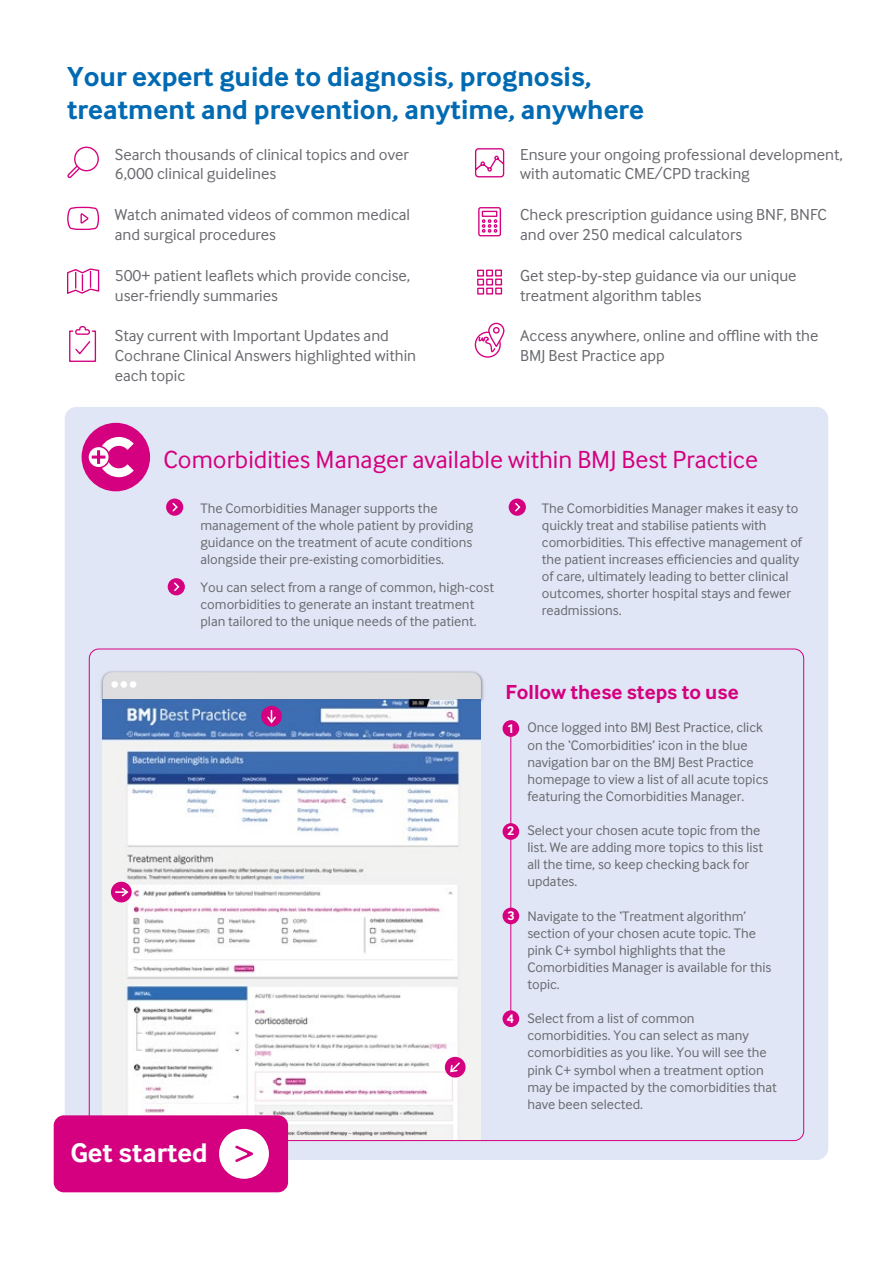
<style>
.page{position:relative;width:893px;height:1263px;background:#fff}
.page>*{position:absolute;margin:0;border:0;box-sizing:border-box;transform-origin:0 0}
.t1{font:700 28.5px/33.2px "Inter Face";color:#006ab3}
.t2{font:700 27.9px "Inter Face";color:#fff}
.t3{font:25.65px "Inter Face";color:#d4007f}
.t4{font:700 21px "Inter Face";color:#d4007f}
.t5{font:16.5px/19.8px "Inter Face";color:#696a6f}
.t6{font:14.25px/17.1px "Inter Face";color:#696a6f}
.t7{font:700 13.05px "Inter Face";color:#fff}
</style>
<div class="page">
<div style="left:65px;top:407px;width:763px;height:753px;background:#e1e6f6;border-radius:12px"></div>
<div style="left:166px;top:498px;width:17px;height:18px;background:#d4007f;border-radius:50%"></div>
<svg style="left:172px;top:502px;width:6px;height:10px"></svg>
<div style="left:509px;top:498px;width:17px;height:18px;background:#d4007f;border-radius:50%"></div>
<svg style="left:515px;top:502px;width:6px;height:10px"></svg>
<div style="left:168px;top:578px;width:17px;height:17px;background:#d4007f;border-radius:50%"></div>
<svg style="left:174px;top:582px;width:6px;height:9px"></svg>
<svg style="left:67px;top:164px;width:14px;height:14px"></svg>
<div style="left:74px;top:147px;width:25px;height:24px;border:1px solid #d4007f;border-radius:50%"></div>
<svg style="left:67px;top:206px;width:33px;height:25px"></svg>
<svg style="left:67px;top:268px;width:33px;height:26px"></svg>
<svg style="left:478px;top:207px;width:23px;height:30px"></svg>
<svg style="left:475px;top:148px;width:30px;height:30px"></svg>
<svg style="left:477px;top:269px;width:26px;height:26px"></svg>
<svg style="left:474px;top:322px;width:31px;height:36px"></svg>
<svg style="left:69px;top:326px;width:28px;height:36px"></svg>
<div style="left:82px;top:423px;width:68px;height:68px;background:#d4007f;border-radius:50%"></div>
<svg style="left:89px;top:437px;width:45px;height:40px"></svg>
<img style="left:101px;top:671px;width:383px;height:32px">
<div style="left:103px;top:672px;width:378px;height:27px;background:#dedee0"></div>
<div style="left:111px;top:681px;width:7px;height:7px;background:#fff;border-radius:50%"></div>
<div style="left:121px;top:681px;width:6px;height:7px;background:#fff;border-radius:50%"></div>
<div style="left:130px;top:681px;width:6px;height:7px;background:#fff;border-radius:50%"></div>
<img style="left:103px;top:699px;width:378px;height:440px">
<hr style="left:510px;top:722px;width:1px;height:295px;background:#d4007f">
<div style="left:503px;top:720px;width:16px;height:17px;background:#d4007f;border-radius:50%"></div>
<div style="left:503px;top:823px;width:16px;height:17px;background:#d4007f;border-radius:50%"></div>
<div style="left:503px;top:908px;width:16px;height:16px;background:#d4007f;border-radius:50%"></div>
<div style="left:503px;top:1010px;width:16px;height:17px;background:#d4007f;border-radius:50%"></div>
<div style="left:261px;top:706px;width:21px;height:20px;background:#d4007f;border-radius:50%"></div>
<svg style="left:267px;top:710px;width:9px;height:14px"></svg>
<div style="left:111px;top:882px;width:21px;height:20px;background:#d4007f;border-radius:50%"></div>
<svg style="left:116px;top:886px;width:14px;height:11px"></svg>
<svg style="left:444px;top:1056px;width:23px;height:22px"></svg>
<div style="left:54px;top:1115px;width:234px;height:77px;background:#d4007f;border-radius:10px"></div>
<div style="left:219px;top:1129px;width:50px;height:50px;background:#fff;border-radius:50%"></div>
<svg style="left:235px;top:1146px;width:18px;height:16px"></svg>
<h1 class="t1" style="left:67px;top:60px;width:579px">Your expert guide to diagnosis, prognosis, treatment and prevention, anytime, anywhere</h1>
<p class="t5" style="left:115px;top:144px;width:295px">Search thousands of clinical topics and over<br>6,000 clinical guidelines</p>
<p class="t5" style="left:115px;top:205px;width:297px">Watch animated videos of common medical and surgical procedures</p>
<p class="t5" style="left:115px;top:265px;width:297px">500+ patient leaflets which provide concise, user-friendly summaries</p>
<p class="t5" style="left:115px;top:326px;width:303px">Stay current with Important Updates and<br>Cochrane Clinical Answers highlighted within each topic</p>
<p class="t5" style="left:520px;top:144px;width:324px">Ensure your ongoing professional development, with automatic CME/CPD tracking</p>
<p class="t5" style="left:520px;top:205px;width:308px">Check prescription guidance using BNF, BNFC and over 250 medical calculators</p>
<p class="t5" style="left:520px;top:265px;width:278px">Get step-by-step guidance via our unique treatment algorithm tables</p>
<p class="t5" style="left:520px;top:326px;width:300px">Access anywhere, online and offline with the<br>BMJ Best Practice app</p>
<h3 class="t3" style="left:163px;top:445px;width:596px">Comorbidities Manager available within BMJ Best Practice</h3>
<p class="t6" style="left:200px;top:499px;width:274px">The Comorbidities Manager supports the management of the whole patient by providing guidance on the treatment of acute conditions alongside their pre-existing comorbidities.</p>
<p class="t6" style="left:200px;top:578px;width:295px">You can select from a range of common, high-cost comorbidities to generate an instant treatment plan tailored to the unique needs of the patient.</p>
<p class="t6" style="left:542px;top:499px;width:262px">The Comorbidities Manager makes it easy to quickly treat and stabilise patients with comorbidities. This effective management of the patient increases efficiencies and quality of care, ultimately leading to better clinical outcomes, shorter hospital stays and fewer readmissions.</p>
<h2 class="t2" style="left:70px;top:1136px;width:139px">Get started</h2>
<h3 class="t4" style="left:506px;top:680px;width:235px">Follow these steps to use</h3>
<p class="t6" style="left:527px;top:719px;width:242px">Once logged into BMJ Best Practice, click on the ‘Comorbidities’ icon in the blue navigation bar on the BMJ Best Practice homepage to view a list of all acute topics featuring the Comorbidities Manager.</p>
<p class="t6" style="left:527px;top:822px;width:237px">Select your chosen acute topic from the list. We are adding more topics to this list all the time, so keep checking back for updates.</p>
<p class="t6" style="left:527px;top:907px;width:245px">Navigate to the ‘Treatment algorithm’ section of your chosen acute topic. The pink C+ symbol highlights that the<br>Comorbidities Manager is available for this topic.</p>
<p class="t6" style="left:527px;top:1010px;width:251px">Select from a list of common comorbidities. You can select as many comorbidities as you like. You will see the pink C+ symbol when a treatment option may be impacted by the comorbidities that have been selected.</p>
<p class="t7" style="left:507px;top:721px;width:9px">1</p>
<p class="t7" style="left:507px;top:823px;width:9px">2</p>
<p class="t7" style="left:507px;top:908px;width:9px">3</p>
<p class="t7" style="left:507px;top:1011px;width:9px">4</p>
</div>
